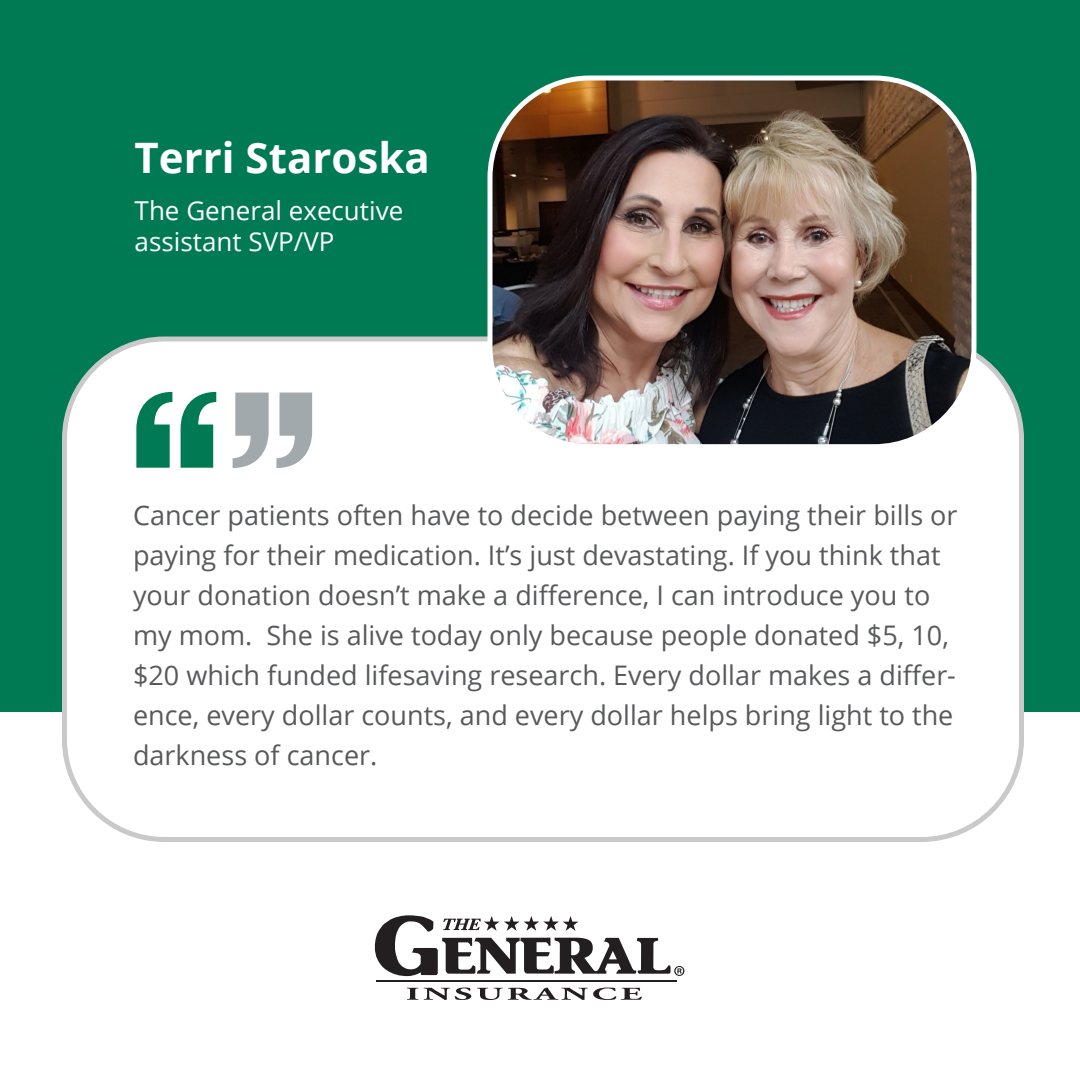
<style>
.page{position:relative;width:1080px;height:1080px;background:#fff}
.page>*{position:absolute;margin:0;border:0;box-sizing:border-box;transform-origin:0 0}
.t1{font:700 42px "Open Sans";color:#fff}
.t2{font:27px/40px "Open Sans";color:#58595b}
.t3{font:26px "Open Sans";color:#fff}
</style>
<div class="page">
<div style="left:0;top:0;width:1080px;height:712px;background:#007a53"></div>
<div style="left:64px;top:339px;width:958px;height:501px;background:#fff;border-radius:100px"></div>
<div style="left:62px;top:336px;width:962px;height:506px;border:5px solid #c9c9c9;border-radius:100px"></div>
<svg style="left:233px;top:393px;width:79px;height:75px"></svg>
<svg style="left:136px;top:392px;width:80px;height:76px"></svg>
<img style="left:490px;top:78px;width:484px;height:365px">
<div style="left:488px;top:76px;width:488px;height:373px;border:5px solid #fff;border-radius:100px"></div>
<hr style="left:376px;top:981px;width:301px;height:1px;background:#231f20">
<svg style="left:375px;top:915px;width:309px;height:61px"></svg>
<svg style="left:407px;top:988px;width:64px;height:12px"></svg>
<svg style="left:477px;top:988px;width:165px;height:12px"></svg>
<p class="t1" style="left:135px;top:128px;width:297px">Terri Staroska</p>
<p class="t3" style="left:135px;top:193px;width:270px">The General executive</p>
<p class="t3" style="left:135px;top:224px;width:201px">assistant SVP/VP</p>
<p class="t2" style="left:133px;top:494px;width:826px">Cancer patients often have to decide between paying their bills or paying for their medication. It’s just devastating. If you think that your donation doesn’t make a difference, I can introduce you to my mom. She is alive today only because people donated $5, 10, $20 which funded lifesaving research. Every dollar makes a differ&shy;ence, every dollar counts, and every dollar helps bring light to the darkness of cancer.</p>
</div>
